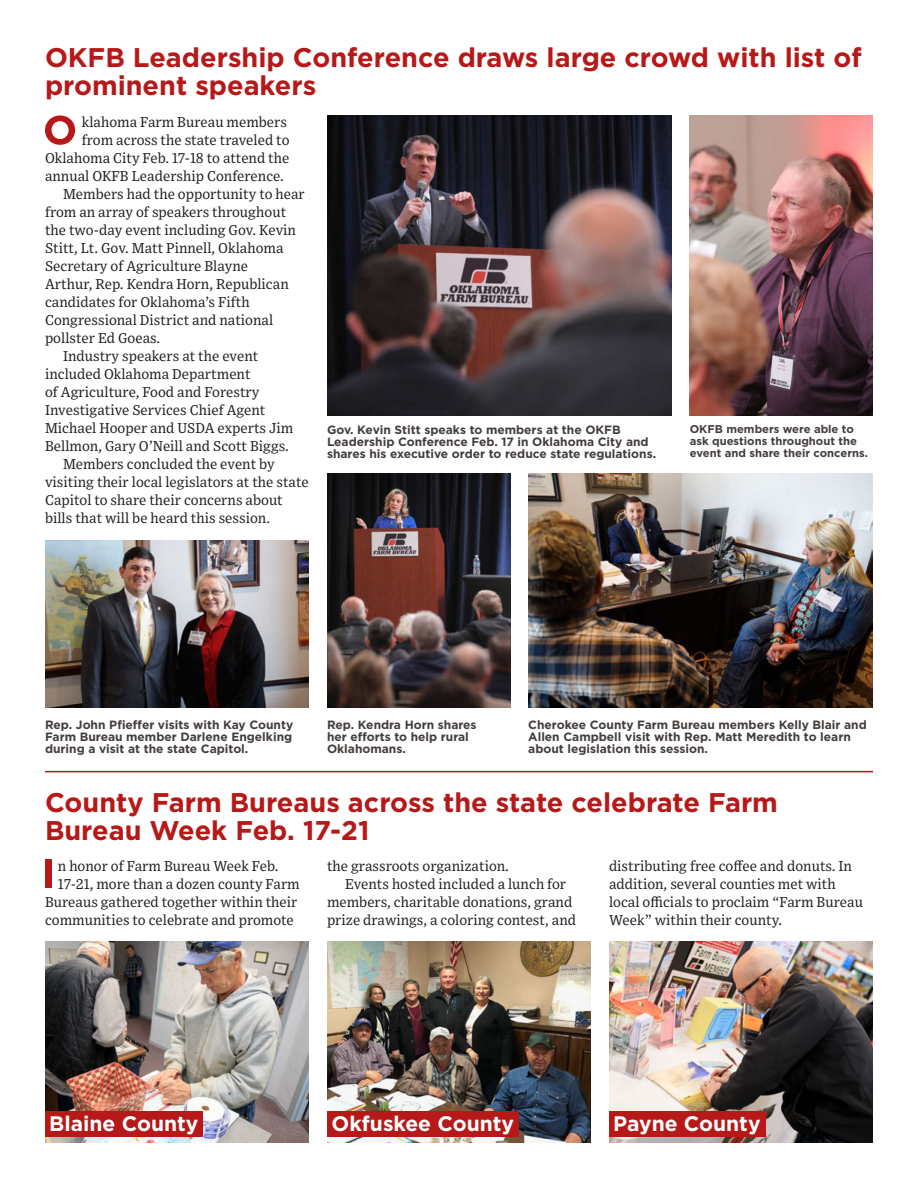
<style>
.page{position:relative;width:918px;height:1188px;background:#fff}
.page>*{position:absolute;margin:0;border:0;box-sizing:border-box;transform-origin:0 0}
.Headline_-_Gotham{font:700 27px/28.5px "Gotham";color:#b61918}
.Headline_-_Gotham-2{font:700 21px "Gotham";color:#fff}
.Body_Text_-_Exchange{font:14.25px/18px "Exchange";color:#1d1d1b}
.t1{font:700 12px/12px "Gotham";color:#433e3c}
.t2{font:700 11.25px/12px "Gotham";color:#433e3c}
</style>
<div class="page">
<hr style="left:45px;top:771px;width:828px;height:1px;background:#b61918">
<img style="left:609px;top:941px;width:264px;height:202px">
<div style="left:45px;top:859px;width:6px;height:29px;background:#b61918"></div>
<svg style="left:45px;top:115px;width:30px;height:30px"></svg>
<img style="left:327px;top:473px;width:183px;height:234px">
<img style="left:528px;top:473px;width:345px;height:234px">
<img style="left:45px;top:540px;width:264px;height:167px">
<img style="left:690px;top:115px;width:183px;height:301px">
<img style="left:327px;top:115px;width:345px;height:301px">
<img style="left:327px;top:941px;width:264px;height:202px">
<div style="left:327px;top:1112px;width:191px;height:25px;background:#b61918"></div>
<img style="left:45px;top:941px;width:264px;height:202px">
<div style="left:45px;top:1112px;width:157px;height:25px;background:#b61918"></div>
<div style="left:609px;top:1112px;width:157px;height:25px;background:#b61918"></div>
<p class="Headline_-_Gotham" style="left:45px;top:43px;width:818px">OKFB Leadership Conference draws large crowd with list of prominent speakers</p>
<p class="Body_Text_-_Exchange" style="left:82px;top:112px;width:207px">klahoma Farm Bureau members</p>
<p class="Body_Text_-_Exchange" style="left:82px;top:130px;width:209px">from across the state traveled to</p>
<p class="Body_Text_-_Exchange" style="left:45px;top:148px;width:246px">Oklahoma City Feb. 17-18 to attend the</p>
<p class="Body_Text_-_Exchange" style="left:45px;top:166px;width:240px">annual OKFB Leadership Conference.</p>
<p class="Body_Text_-_Exchange" style="left:45px;top:184px;width:261px;text-indent:18px">Members had the opportunity to hear from an array of speakers throughout the two-day event including Gov. Kevin Stitt, Lt. Gov. Matt Pinnell, Oklahoma Secretary of Agriculture Blayne<br>Arthur, Rep. Kendra Horn, Republican candidates for Oklahoma’s Fifth Congressional District and national pollster Ed Goeas.</p>
<p class="Body_Text_-_Exchange" style="left:45px;top:346px;width:250px;text-indent:18px">Industry speakers at the event included Oklahoma Department<br>of Agriculture, Food and Forestry Investigative Services Chief Agent Michael Hooper and USDA experts Jim Bellmon, Gary O’Neill and Scott Biggs.</p>
<p class="Body_Text_-_Exchange" style="left:45px;top:454px;width:265px;text-indent:18px">Members concluded the event by visiting their local legislators at the state Capitol to share their concerns about bills that will be heard this session.</p>
<p class="t1" style="left:327px;top:424px;width:331px">Gov. Kevin Stitt speaks to members at the OKFB<br>Leadership Conference Feb. 17 in Oklahoma City and shares his executive order to reduce state regulations.</p>
<p class="t2" style="left:690px;top:423px;width:180px">OKFB members were able to ask questions throughout the event and share their concerns.</p>
<p class="t1" style="left:45px;top:719px;width:250px;text-align:justify">Rep. John Pfieffer visits with Kay County Farm Bureau member Darlene Engelking during a visit at the state Capitol.</p>
<p class="t1" style="left:327px;top:719px;width:151px">Rep. Kendra Horn shares her efforts to help rural<br>Oklahomans.</p>
<p class="t1" style="left:528px;top:719px;width:340px">Cherokee County Farm Bureau members Kelly Blair and<br>Allen Campbell visit with Rep. Matt Meredith to learn about legislation this session.</p>
<p class="Headline_-_Gotham" style="left:45px;top:788px;width:734px">County Farm Bureaus across the state celebrate Farm<br>Bureau Week Feb. 17-21</p>
<p class="Body_Text_-_Exchange" style="left:58px;top:856px;width:222px">n honor of Farm Bureau Week Feb.</p>
<p class="Body_Text_-_Exchange" style="left:58px;top:874px;width:243px">17-21, more than a dozen county Farm</p>
<p class="Body_Text_-_Exchange" style="left:45px;top:892px;width:254px">Bureaus gathered together within their</p>
<p class="Body_Text_-_Exchange" style="left:45px;top:910px;width:250px">communities to celebrate and promote</p>
<p class="Body_Text_-_Exchange" style="left:609px;top:856px;width:255px">distributing free coffee and donuts. In addition, several counties met with local officials to proclaim “Farm Bureau Week” within their county.</p>
<p class="Body_Text_-_Exchange" style="left:327px;top:856px;width:184px">the grassroots organization.</p>
<p class="Body_Text_-_Exchange" style="left:327px;top:874px;width:251px;text-align:center">Events hosted included a lunch for members, charitable donations, grand prize drawings, a coloring contest, and</p>
<p class="Headline_-_Gotham-2" style="left:49px;top:1110px;width:151px">Blaine County</p>
<p class="Headline_-_Gotham-2" style="left:332px;top:1110px;width:184px">Okfuskee County</p>
<p class="Headline_-_Gotham-2" style="left:613px;top:1110px;width:149px">Payne County</p>
</div>
